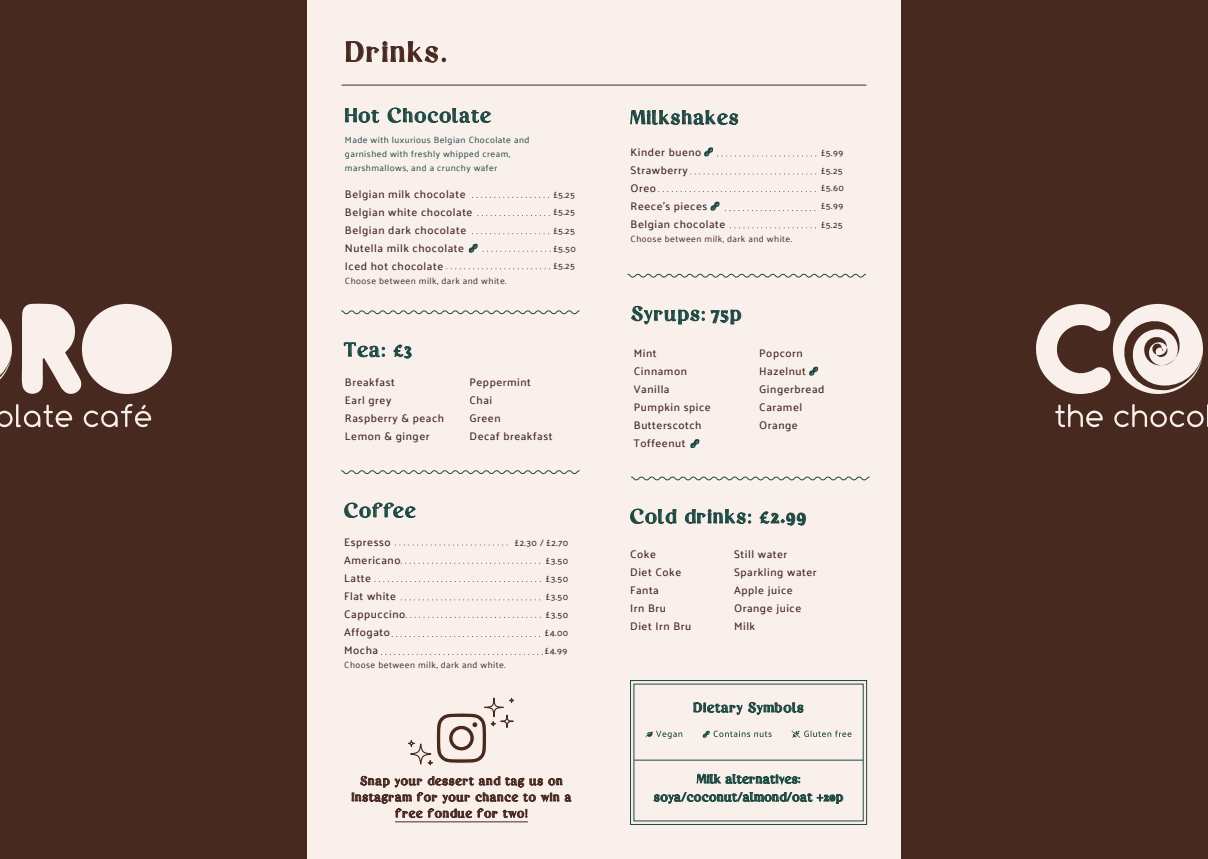
<style>
.page{position:relative;width:1208px;height:859px;background:#fff}
.page>*{position:absolute;margin:0;border:0;box-sizing:border-box;transform-origin:0 0}
.t1{font:28px "Casual";letter-spacing:.075em;color:#482920}
.t2{font:19px "Casual";letter-spacing:.075em;color:#1e4842}
.t3{font:13px "Casual";letter-spacing:.075em;color:#1e4842}
.t4{font:12px/18px "Casual";letter-spacing:.05em;color:#1e4842;text-align:center}
.t5{font:11.6px/16.2px "Casual";letter-spacing:.075em;color:#482920;text-align:center}
.t6{font:500 11px/18px "Palanquin";letter-spacing:.05em;color:#462820}
.t7{font:9px/14px "Palanquin";letter-spacing:.05em;color:#1e4842}
.t8{font:9px "Palanquin";letter-spacing:.05em;color:#462820}
.t9{font:500 9px/17.9px "Palanquin";letter-spacing:.05em;color:#462820;text-align:justify}
.s1{font-family:"Myriad Pro"}
.s2{font-family:"Maragsa Display"}
.s3{font-family:"Palanquin"}
</style>
<div class="page">
<div style="left:0;top:0;width:1206px;height:859px;background:#f9f0ec"></div>
<div style="left:0;top:0;width:306px;height:859px;background:#482920"></div>
<div style="left:901px;top:0;width:307px;height:859px;background:#482920"></div>
<svg style="left:0;top:404px;width:72px;height:23px"></svg>
<svg style="left:84px;top:404px;width:67px;height:23px"></svg>
<div style="left:82px;top:304px;width:90px;height:90px;background:#f9f0ec;border-radius:50%"></div>
<svg style="left:21px;top:303px;width:61px;height:91px"></svg>
<svg style="left:0;top:318px;width:12px;height:62px"></svg>
<svg style="left:1055px;top:404px;width:47px;height:23px"></svg>
<svg style="left:1114px;top:404px;width:94px;height:23px"></svg>
<svg style="left:1036px;top:304px;width:167px;height:90px"></svg>
<svg style="left:690px;top:174px;width:127px;height:1px"></svg>
<svg style="left:341px;top:310px;width:239px;height:5px"></svg>
<svg style="left:627px;top:273px;width:239px;height:5px"></svg>
<svg style="left:631px;top:476px;width:239px;height:5px"></svg>
<svg style="left:341px;top:470px;width:239px;height:5px"></svg>
<svg style="left:345px;top:108px;width:34px;height:15px"></svg>
<svg style="left:387px;top:107px;width:104px;height:16px"></svg>
<svg style="left:630px;top:110px;width:108px;height:15px"></svg>
<svg style="left:630px;top:508px;width:46px;height:16px"></svg>
<svg style="left:685px;top:509px;width:66px;height:15px"></svg>
<svg style="left:760px;top:511px;width:45px;height:14px"></svg>
<svg style="left:344px;top:342px;width:41px;height:15px"></svg>
<svg style="left:393px;top:345px;width:18px;height:14px"></svg>
<svg style="left:345px;top:41px;width:101px;height:22px"></svg>
<hr style="left:342px;top:85px;width:524px;height:1px;background:#482920">
<svg style="left:693px;top:703px;width:49px;height:12px"></svg>
<svg style="left:748px;top:702px;width:55px;height:13px"></svg>
<svg style="left:645px;top:731px;width:37px;height:8px"></svg>
<svg style="left:702px;top:731px;width:69px;height:7px"></svg>
<svg style="left:791px;top:730px;width:60px;height:8px"></svg>
<svg style="left:697px;top:774px;width:103px;height:10px"></svg>
<svg style="left:654px;top:792px;width:189px;height:12px"></svg>
<hr style="left:634px;top:760px;width:229px;height:1px;background:#1e4842">
<div style="left:630px;top:680px;width:237px;height:145px;border:1px solid #1e4842"></div>
<svg style="left:395px;top:545px;width:113px;height:1px"></svg>
<svg style="left:401px;top:563px;width:140px;height:1px"></svg>
<svg style="left:375px;top:581px;width:166px;height:1px"></svg>
<svg style="left:401px;top:599px;width:139px;height:1px"></svg>
<svg style="left:406px;top:617px;width:135px;height:1px"></svg>
<svg style="left:392px;top:636px;width:148px;height:1px"></svg>
<svg style="left:381px;top:654px;width:161px;height:1px"></svg>
<svg style="left:344px;top:502px;width:72px;height:16px"></svg>
<div style="left:410px;top:743px;width:21px;height:22px;border:1px solid #482920;border-radius:50%"></div>
<div style="left:408px;top:740px;width:7px;height:7px;border:1px solid #482920;border-radius:50%"></div>
<svg style="left:509px;top:698px;width:5px;height:5px"></svg>
<div style="left:484px;top:697px;width:20px;height:20px;border:1px solid #482920;border-radius:50%"></div>
<div style="left:500px;top:714px;width:14px;height:14px;border:1px solid #482920;border-radius:50%"></div>
<svg style="left:427px;top:712px;width:69px;height:53px"></svg>
<svg style="left:352px;top:776px;width:219px;height:43px"></svg>
<hr style="left:395px;top:821px;width:132px;height:1px;background:#482920">
<svg style="left:472px;top:197px;width:77px;height:1px"></svg>
<svg style="left:478px;top:215px;width:72px;height:1px"></svg>
<svg style="left:472px;top:233px;width:77px;height:1px"></svg>
<svg style="left:447px;top:268px;width:103px;height:1px"></svg>
<svg style="left:469px;top:244px;width:81px;height:9px"></svg>
<svg style="left:631px;top:306px;width:73px;height:19px"></svg>
<svg style="left:711px;top:310px;width:30px;height:14px"></svg>
<svg style="left:809px;top:367px;width:9px;height:9px"></svg>
<svg style="left:690px;top:439px;width:9px;height:9px"></svg>
<svg style="left:710px;top:202px;width:9px;height:9px"></svg>
<svg style="left:659px;top:191px;width:157px;height:1px"></svg>
<svg style="left:730px;top:227px;width:86px;height:1px"></svg>
<svg style="left:725px;top:210px;width:91px;height:1px"></svg>
<svg style="left:704px;top:147px;width:113px;height:10px"></svg>
<h1 class="t1" style="left:345px;top:37px;width:102px">Drinks<span class="s1">.</span></h1>
<h2 class="t2" style="left:345px;top:105px;width:147px">Hot Chocolate</h2>
<h2 class="t2" style="left:630px;top:107px;width:109px">Milkshakes</h2>
<p class="t6" style="left:630px;top:143px;width:96px">Kinder bueno<br>Strawberry<br>Oreo<br>Reece’s pieces<br>Belgian chocolate</p>
<p class="t8" style="left:630px;top:234px;width:163px">Choose between milk, dark and white.</p>
<p class="t7" style="left:345px;top:133px;width:186px">Made with luxurious Belgian Chocolate and garnished with freshly whipped cream, marshmallows, and a crunchy wafer</p>
<p class="t6" style="left:345px;top:185px;width:129px">Belgian milk chocolate<br>Belgian white chocolate<br>Belgian dark chocolate<br>Nutella milk chocolate<br>Iced hot chocolate</p>
<p class="t8" style="left:345px;top:276px;width:163px">Choose between milk, dark and white.</p>
<p class="t9" style="left:553px;top:186px;width:23px">£5.25</p>
<p class="t9" style="left:553px;top:203px;width:23px;line-height:18.8px">£5.25 £5.25</p>
<p class="t9" style="left:553px;top:240px;width:24px">£5.50</p>
<p class="t9" style="left:553px;top:257px;width:23px">£5.25</p>
<p class="t9" style="left:821px;top:144px;width:24px">£5.99</p>
<p class="t9" style="left:821px;top:163px;width:24px;line-height:17.1px">£5.25 £5.60</p>
<p class="t9" style="left:821px;top:197px;width:24px">£5.99</p>
<p class="t9" style="left:821px;top:216px;width:23px">£5.25</p>
<h2 class="t2" style="left:344px;top:339px;width:69px">Tea<span class="s1">:</span> <span class="s2">£3</span></h2>
<p class="t6" style="left:345px;top:373px;width:101px">Breakfast<br>Earl grey<br>Raspberry &amp; peach<br>Lemon &amp; ginger</p>
<p class="t6" style="left:469px;top:373px;width:85px">Peppermint<br>Chai<br>Green<br>Decaf breakfast</p>
<h2 class="t2" style="left:344px;top:500px;width:73px">Coffee</h2>
<p class="t6" style="left:344px;top:533px;width:63px">Espresso<br>Americano<br>Latte<br>Flat white<br>Cappuccino<br>Affogato<br>Mocha</p>
<p class="t8" style="left:344px;top:660px;width:163px">Choose between milk, dark and white.</p>
<p class="t9" style="left:546px;top:534px;width:24px;text-indent:-31px">£2.30 / £2.70 £3.50 £3.50</p>
<p class="t9" style="left:545px;top:606px;width:25px">£3.50 £4.00 £4.99</p>
<p class="t9" style="left:546px;top:588px;width:24px">£3.50</p>
<p class="t5" style="left:351px;top:773px;width:221px">Snap your dessert and tag us on<br>Instagram for your chance to win a free fondue for two<span class="s1">!</span></p>
<h2 class="t2" style="left:631px;top:303px;width:111px">Syrups<span class="s1">:</span> <span class="s2">75</span>p</h2>
<p class="t6" style="left:634px;top:344px;width:78px">Mint<br>Cinnamon<br>Vanilla<br>Pumpkin spice<br>Butterscotch<br>Toffeenut</p>
<p class="t6" style="left:759px;top:344px;width:67px">Popcorn<br>Hazelnut<br>Gingerbread<br>Caramel<br>Orange</p>
<h2 class="t2" style="left:630px;top:506px;width:177px">Cold drinks<span class="s1">:</span> <span class="s2">£2.99</span></h2>
<p class="t6" style="left:630px;top:546px;width:63px">Coke<br>Diet Coke<br>Fanta<br>Irn Bru<br>Diet Irn Bru</p>
<p class="t6" style="left:734px;top:546px;width:84px">Still water<br>Sparkling water<br>Apple juice<br>Orange juice<br>Milk</p>
<p class="t3" style="left:693px;top:700px;width:111px">Dietary Symbols</p>
<p class="t4" style="left:654px;top:770px;width:191px">Milk alternatives<span class="s3">: </span>soya<span class="s3">/</span>coconut<span class="s3">/</span>almond<span class="s3">/</span>oat <span class="s3">+</span><span class="s2">20</span>p</p>
</div>
